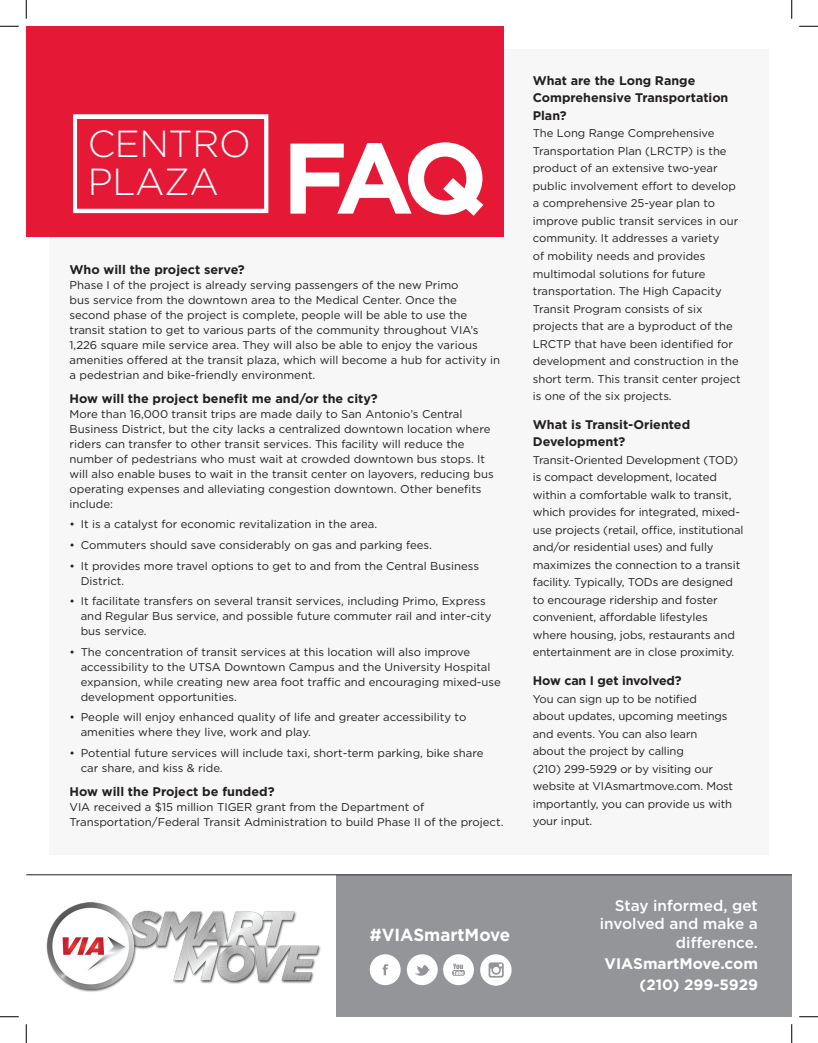
<style>
.page{position:relative;width:818px;height:1043px;background:#fff}
.page>*{position:absolute;margin:0;border:0;box-sizing:border-box;transform-origin:0 0}
.t1{font:700 100px "Gotham";color:#fff}
.t2{font:300 37.62px/37.6px "Gotham";letter-spacing:-.01em;color:#fff}
.t3{font:700 17.5px "Gotham";color:#fff}
.t4{font:500 15.38px/18.4px "Gotham";color:#fff;text-align:right}
.t5{font:700 15.38px "Gotham";color:#fff}
.t6{font:700 15px "Gotham";color:#fff}
.t7{font:700 12.5px/17.5px "Gotham";color:#231f20}
.t8{font:11.25px/17.5px "Gotham";color:#231f20}
</style>
<div class="page">
<div style="left:336px;top:874px;width:455px;height:142px;background:#939598"></div>
<hr style="left:26px;top:874px;width:765px;height:1px;background:#231f20">
<img style="left:46px;top:902px;width:275px;height:90px">
<svg style="left:480px;top:954px;width:31px;height:31px"></svg>
<svg style="left:407px;top:954px;width:30px;height:31px"></svg>
<svg style="left:370px;top:954px;width:30px;height:31px"></svg>
<svg style="left:443px;top:954px;width:31px;height:31px"></svg>
<div style="left:49px;top:49px;width:719px;height:805px;background:#f7f7f8"></div>
<div style="left:26px;top:26px;width:477px;height:210px;background:#e51836"></div>
<svg style="left:73px;top:114px;width:195px;height:99px"></svg>
<svg style="left:0;top:25px;width:19px;height:2px"></svg>
<svg style="left:799px;top:25px;width:19px;height:2px"></svg>
<svg style="left:0;top:1016px;width:19px;height:1px"></svg>
<svg style="left:799px;top:1016px;width:19px;height:1px"></svg>
<svg style="left:25px;top:0;width:2px;height:19px"></svg>
<svg style="left:25px;top:1024px;width:2px;height:18px"></svg>
<svg style="left:791px;top:0;width:1px;height:19px"></svg>
<svg style="left:791px;top:1024px;width:1px;height:18px"></svg>
<h2 class="t2" style="left:88px;top:124px;width:164px">CENTRO<br>PLAZA</h2>
<h1 class="t1" style="left:282px;top:112px;width:207px">FAQ</h1>
<p class="t7" style="left:69px;top:260px;width:177px">Who will the project serve?</p>
<p class="t8" style="left:69px;top:277px;width:432px;line-height:15px">Phase I of the project is already serving passengers of the new Primo<br>bus service from the downtown area to the Medical Center. Once the<br>second phase of the project is complete, people will be able to use the transit station to get to various parts of the community throughout VIA’s 1,226 square mile service area. They will also be able to enjoy the various amenities offered at the transit plaza, which will become a hub for activity in a pedestrian and bike-friendly environment.</p>
<p class="t7" style="left:69px;top:389px;width:310px">How will the project benefit me and/or the city?</p>
<p class="t8" style="left:69px;top:406px;width:426px;line-height:15px">More than 16,000 transit trips are made daily to San Antonio’s Central Business District, but the city lacks a centralized downtown location where riders can transfer to other transit services. This facility will reduce the number of pedestrians who must wait at crowded downtown bus stops. It will also enable buses to wait in the transit center on layovers, reducing bus operating expenses and alleviating congestion downtown. Other benefits include:</p>
<p class="t8" style="left:69px;top:515px;width:309px">• It is a catalyst for economic revitalization in the area.</p>
<p class="t8" style="left:69px;top:536px;width:364px">• Commuters should save considerably on gas and parking fees.</p>
<p class="t8" style="left:81px;top:558px;width:400px;line-height:15px;text-indent:-11px">• It provides more travel options to get to and from the Central Business<br>District.</p>
<p class="t8" style="left:81px;top:593px;width:412px;line-height:15px;text-indent:-11px">• It facilitate transfers on several transit services, including Primo, Express and Regular Bus service, and possible future commuter rail and inter-city bus service.</p>
<p class="t8" style="left:81px;top:644px;width:421px;line-height:15px;text-indent:-11px">• The concentration of transit services at this location will also improve accessibility to the UTSA Downtown Campus and the University Hospital expansion, while creating new area foot traffic and encouraging mixed-use development opportunities.</p>
<p class="t8" style="left:81px;top:709px;width:387px;line-height:15px;text-indent:-11px">• People will enjoy enhanced quality of life and greater accessibility to amenities where they live, work and play.</p>
<p class="t8" style="left:81px;top:745px;width:404px;line-height:15px;text-indent:-11px">• Potential future services will include taxi, short-term parking, bike share car share, and kiss &amp; ride.</p>
<p class="t7" style="left:69px;top:782px;width:206px">How will the Project be funded?</p>
<p class="t8" style="left:69px;top:799px;width:435px;line-height:15px">VIA received a $15 million TIGER grant from the Department of<br>Transportation/Federal Transit Administration to build Phase II of the project.</p>
<p class="t7" style="left:532px;top:72px;width:197px">What are the Long Range<br>Comprehensive Transportation<br>Plan?</p>
<p class="t8" style="left:532px;top:124px;width:209px">The Long Range Comprehensive Transportation Plan (LRCTP) is the product of an extensive two-year public involvement effort to develop a comprehensive 25-year plan to improve public transit services in our community. It addresses a variety<br>of mobility needs and provides multimodal solutions for future transportation. The High Capacity Transit Program consists of six projects that are a byproduct of the LRCTP that have been identified for development and construction in the short term. This transit center project is one of the six projects.</p>
<p class="t7" style="left:532px;top:415px;width:159px">What is Transit-Oriented<br>Development?</p>
<p class="t8" style="left:532px;top:451px;width:212px">Transit-Oriented Development (TOD) is compact development, located within a comfortable walk to transit, which provides for integrated, mixed&shy;use projects (retail, office, institutional and/or residential uses) and fully maximizes the connection to a transit facility. Typically, TODs are designed to encourage ridership and foster convenient, affordable lifestyles where housing, jobs, restaurants and entertainment are in close proximity.</p>
<p class="t7" style="left:532px;top:672px;width:150px">How can I get involved?</p>
<p class="t8" style="left:532px;top:689px;width:202px">You can sign up to be notified<br>about updates, upcoming meetings and events. You can also learn<br>about the project by calling<br>(210) 299-5929 or by visiting our website at VIAsmartmove.com. Most importantly, you can provide us with your input.</p>
<h3 class="t3" style="left:370px;top:923px;width:142px">#VIASmartMove</h3>
<h3 class="t4" style="left:600px;top:896px;width:159px">Stay informed, get involved and make a difference.</h3>
<h3 class="t5" style="left:604px;top:953px;width:155px">VIASmartMove.com</h3>
<h3 class="t6" style="left:639px;top:974px;width:120px">(210) 299-5929</h3>
</div>
